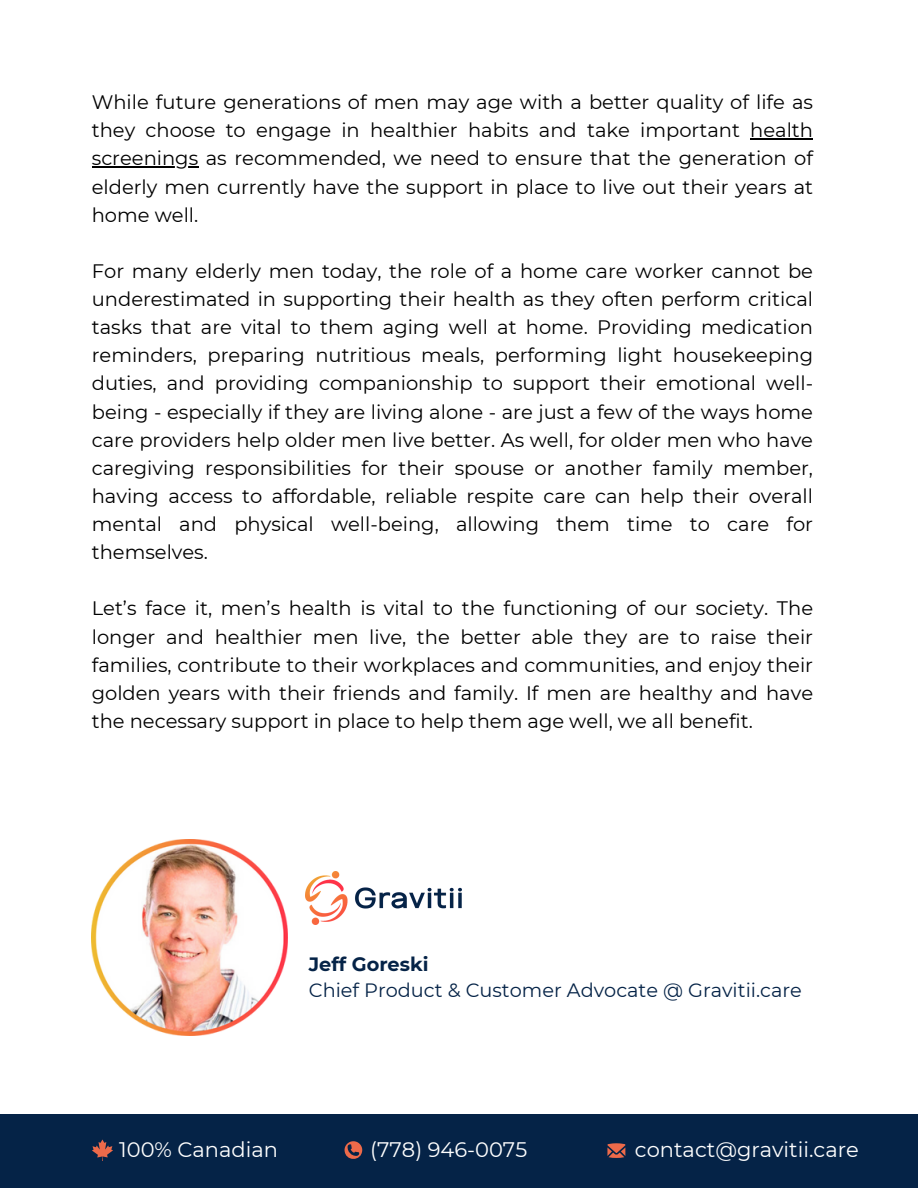
<style>
.page{position:relative;width:918px;height:1188px;background:#fff}
.page>*{position:absolute;margin:0;border:0;box-sizing:border-box;transform-origin:0 0}
.t1{font:21px "Montserrat";color:#fff}
.t2{font:19.5px/28.2px "Montserrat";color:#000;text-align:justify}
.t3{font:19.35px "Montserrat";color:#052347}
.t4{font:700 19.35px "Montserrat";color:#052347}
</style>
<div class="page">
<hr style="left:750px;top:138px;width:63px;height:2px;background:#000">
<hr style="left:92px;top:166px;width:106px;height:2px;background:#000">
<img style="left:306px;top:871px;width:156px;height:53px">
<img style="left:92px;top:840px;width:195px;height:195px">
<div style="left:0;top:1114px;width:918px;height:74px;background:#052347"></div>
<svg style="left:607px;top:1143px;width:18px;height:15px"></svg>
<svg style="left:345px;top:1141px;width:17px;height:18px"></svg>
<svg style="left:92px;top:1140px;width:21px;height:21px"></svg>
<h1 class="t2" style="left:92px;top:88px;width:723px">While future generations of men may age with a better quality of life as they choose to engage in healthier habits and take important health</h1>
<h1 class="t2" style="left:92px;top:144px;width:723px">screenings as recommended, we need to ensure that the generation of elderly men currently have the support in place to live out their years at home well.</h1>
<h1 class="t2" style="left:92px;top:257px;width:723px">For many elderly men today, the role of a home care worker cannot be underestimated in supporting their health as they often perform critical tasks that are vital to them aging well at home. Providing medication</h1>
<h1 class="t2" style="left:92px;top:341px;width:723px">reminders, preparing nutritious meals, performing light housekeeping duties, and providing companionship to support their emotional well&shy;being - especially if they are living alone - are just a few of the ways home care providers help older men live better. As well, for older men who have caregiving responsibilities for their spouse or another family member, having access to affordable, reliable respite care can help their overall mental and physical well-being, allowing them time to care for themselves.</h1>
<h1 class="t2" style="left:92px;top:594px;width:723px">Let’s face it, men’s health is vital to the functioning of our society. The longer and healthier men live, the better able they are to raise their families, contribute to their workplaces and communities, and enjoy their</h1>
<p class="t2" style="left:92px;top:679px;width:723px">golden years with their friends and family. If men are healthy and have the necessary support in place to help them age well, we all benefit.</p>
<p class="t4" style="left:309px;top:952px;width:121px">Jeff Goreski</p>
<p class="t3" style="left:309px;top:978px;width:494px">Chief Product &amp; Customer Advocate @ Gravitii.care</p>
<h1 class="t1" style="left:119px;top:1137px;width:160px">100% Canadian</h1>
<p class="t1" style="left:370px;top:1137px;width:158px">(778) 946-0075</p>
<h1 class="t1" style="left:635px;top:1137px;width:225px">contact@gravitii.care</h1>
</div>
